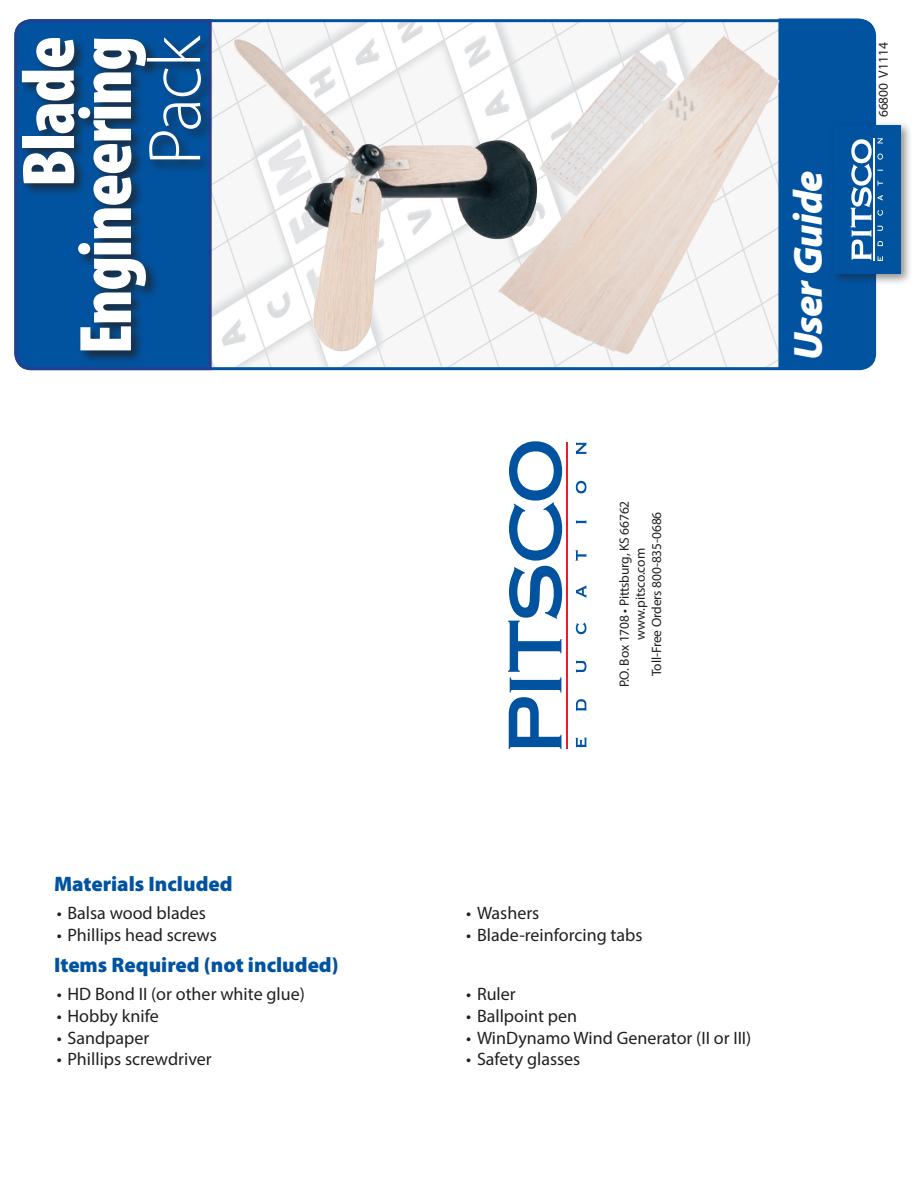
<style>
.page{position:relative;width:918px;height:1188px;background:#fff}
.page>*{position:absolute;margin:0;border:0;box-sizing:border-box;transform-origin:0 0}
.t1{font:900 condensed 75px "Myriad Pro";letter-spacing:-.02em;color:#fff}
.t2{font:300 75px "Myriad Pro";color:#fff}
.t3{font:italic 900 40.8px "Myriad Pro";letter-spacing:-.02em;color:#fff}
.Headings{font:900 21px "Myriad Pro";color:#0153a0}
.t4{font:18px "Myriad Pro";color:#231f20}
.t5{font:13.5px "Myriad Pro";letter-spacing:-.01em;color:#231f20}
</style>
<div class="page">
<svg style="left:508px;top:447px;width:54px;height:302px"></svg>
<hr style="left:567px;top:443px;width:1px;height:306px;background:#ee1d23">
<svg style="left:575px;top:442px;width:12px;height:305px"></svg>
<svg style="left:14px;top:19px;width:160px;height:352px"></svg>
<div style="left:20px;top:34px;width:195px;height:331px;background:#231f20;opacity:.75"></div>
<div style="left:829px;top:121px;width:84px;height:164px;background:#231f20;opacity:.5"></div>
<div style="left:834px;top:125px;width:67px;height:149px;background:#0153a0"></div>
<svg style="left:853px;top:18px;width:30px;height:353px"></svg>
<img style="left:571px;top:18px;width:282px;height:353px">
<img style="left:174px;top:19px;width:397px;height:428px">
<p class="t1" style="left:1px;top:188px;width:153px;rotate:-90deg">Blade</p>
<p class="t1" style="left:58px;top:355px;width:320px;rotate:-90deg">Engineering</p>
<p class="t2" style="left:130px;top:166px;width:132px;rotate:-90deg">Pack</p>
<p class="Headings" style="left:54px;top:869px;width:180px">Materials Included</p>
<p class="t4" style="left:57px;top:902px;width:151px">• Balsa wood blades</p>
<p class="t4" style="left:57px;top:923px;width:162px">• Phillips head screws</p>
<p class="Headings" style="left:54px;top:951px;width:286px">Items Required (not included)</p>
<p class="t4" style="left:57px;top:983px;width:250px">• HD Bond II (or other white glue)</p>
<p class="t4" style="left:57px;top:1005px;width:104px">• Hobby knife</p>
<p class="t4" style="left:57px;top:1026px;width:94px">• Sandpaper</p>
<p class="t4" style="left:57px;top:1048px;width:157px">• Phillips screwdriver</p>
<p class="t5" style="left:616px;top:687px;width:188px;rotate:-90deg">P.O. Box 1708 • Pittsburg, KS 66762</p>
<p class="t5" style="left:648px;top:676px;width:166px;rotate:-90deg">Toll-Free Orders 800-835-0686</p>
<p class="t5" style="left:632px;top:640px;width:93px;rotate:-90deg">www.pitsco.com</p>
<p class="t3" style="left:781px;top:360px;width:191px;rotate:-90deg">User Guide</p>
<p class="t5" style="left:875px;top:117px;width:77px;rotate:-90deg">66800 V1114</p>
<p class="t4" style="left:466px;top:902px;width:75px">• Washers</p>
<p class="t4" style="left:466px;top:923px;width:178px">• Blade-reinforcing tabs</p>
<p class="t4" style="left:466px;top:983px;width:51px">• Ruler</p>
<p class="t4" style="left:466px;top:1005px;width:113px">• Ballpoint pen</p>
<p class="t4" style="left:466px;top:1026px;width:287px">• WinDynamo Wind Generator (II or III)</p>
<p class="t4" style="left:466px;top:1048px;width:116px">• Safety glasses</p>
</div>
